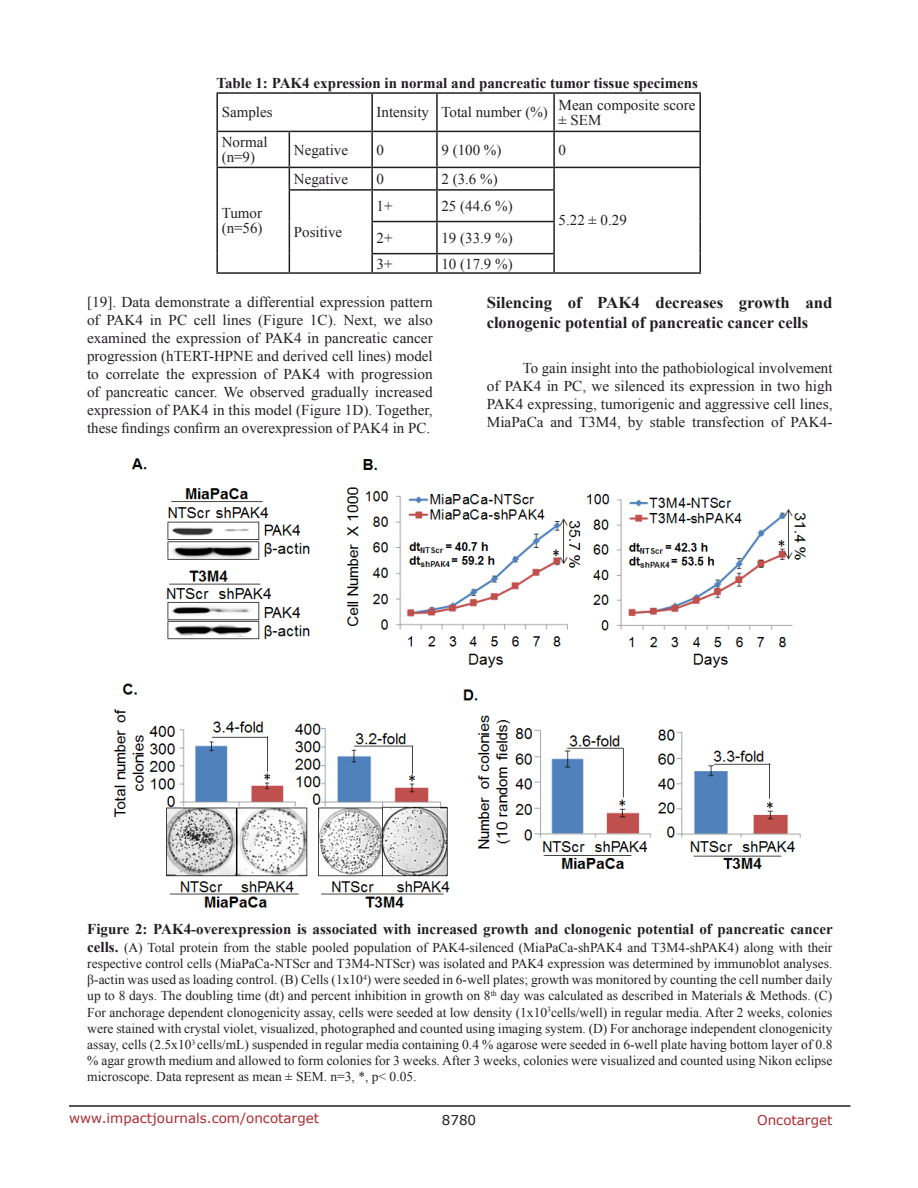
<style>
.page{position:relative;width:918px;height:1188px;background:#fff}
.page>*{position:absolute;margin:0;border:0;box-sizing:border-box;transform-origin:0 0}
.SubHeading{font:700 16.5px/19.8px "Times New Roman";color:#221f22}
.BodyText{font:15px/18px "Times New Roman";color:#221f22;text-align:justify}
.TableText{font:15px/15px "Times New Roman";color:#221f22}
.FigureText{font:700 15px "Times New Roman";color:#221f22}
.TableHeading{font:700 15px "Times New Roman";color:#221f22}
.FigureText-2{font:13.5px/16.2px "Times New Roman";color:#221f22;text-align:justify}
.t1{font:13.5px "Verdana";color:#ac2b31}
.t2{font:13.5px "Verdana";color:#221f22}
.s1{font-weight:700;font-size:15px}
</style>
<div class="page">
<hr style="left:69px;top:1105px;width:781px;height:2px;background:#231f20">
<svg style="left:218px;top:132px;width:481px;height:35px"></svg>
<svg style="left:218px;top:168px;width:481px;height:104px"></svg>
<hr style="left:371px;top:94px;width:2px;height:37px;background:#221f22">
<hr style="left:436px;top:94px;width:2px;height:37px;background:#221f22">
<hr style="left:553px;top:94px;width:2px;height:37px;background:#221f22">
<hr style="left:216px;top:131px;width:73px;height:1px;background:#221f22">
<hr style="left:289px;top:131px;width:83px;height:1px;background:#221f22">
<hr style="left:289px;top:132px;width:1px;height:35px;background:#221f22">
<hr style="left:372px;top:131px;width:65px;height:1px;background:#221f22">
<hr style="left:371px;top:132px;width:2px;height:35px;background:#221f22">
<hr style="left:437px;top:131px;width:117px;height:1px;background:#221f22">
<hr style="left:436px;top:132px;width:2px;height:35px;background:#221f22">
<hr style="left:554px;top:131px;width:147px;height:1px;background:#221f22">
<hr style="left:553px;top:132px;width:2px;height:35px;background:#221f22">
<hr style="left:216px;top:167px;width:73px;height:1px;background:#221f22">
<hr style="left:289px;top:167px;width:83px;height:1px;background:#221f22">
<svg style="left:289px;top:168px;width:1px;height:21px"></svg>
<hr style="left:372px;top:167px;width:65px;height:1px;background:#221f22">
<hr style="left:371px;top:168px;width:2px;height:21px;background:#221f22">
<hr style="left:437px;top:167px;width:117px;height:1px;background:#221f22">
<hr style="left:436px;top:168px;width:2px;height:21px;background:#221f22">
<hr style="left:554px;top:167px;width:147px;height:1px;background:#221f22">
<hr style="left:553px;top:168px;width:2px;height:21px;background:#221f22">
<hr style="left:289px;top:189px;width:83px;height:2px;background:#221f22">
<hr style="left:289px;top:191px;width:1px;height:31px;background:#221f22">
<hr style="left:372px;top:189px;width:65px;height:2px;background:#221f22">
<hr style="left:371px;top:191px;width:2px;height:30px;background:#221f22">
<hr style="left:437px;top:189px;width:118px;height:2px;background:#221f22">
<hr style="left:436px;top:191px;width:2px;height:30px;background:#221f22">
<hr style="left:553px;top:191px;width:2px;height:30px;background:#221f22">
<hr style="left:289px;top:222px;width:1px;height:32px;background:#221f22">
<hr style="left:371px;top:221px;width:66px;height:1px;background:#221f22">
<hr style="left:371px;top:222px;width:2px;height:31px;background:#221f22">
<hr style="left:437px;top:221px;width:118px;height:1px;background:#221f22">
<hr style="left:436px;top:222px;width:2px;height:31px;background:#221f22">
<hr style="left:553px;top:222px;width:2px;height:31px;background:#221f22">
<svg style="left:289px;top:254px;width:1px;height:18px"></svg>
<hr style="left:371px;top:253px;width:66px;height:1px;background:#221f22">
<svg style="left:371px;top:254px;width:2px;height:18px"></svg>
<hr style="left:437px;top:253px;width:118px;height:1px;background:#221f22">
<svg style="left:436px;top:254px;width:2px;height:18px"></svg>
<svg style="left:553px;top:254px;width:2px;height:18px"></svg>
<hr style="left:216px;top:92px;width:73px;height:2px;background:#221f22">
<hr style="left:216px;top:94px;width:2px;height:37px;background:#221f22">
<hr style="left:289px;top:92px;width:83px;height:2px;background:#221f22">
<hr style="left:372px;top:92px;width:65px;height:2px;background:#221f22">
<hr style="left:437px;top:92px;width:117px;height:2px;background:#221f22">
<hr style="left:554px;top:92px;width:147px;height:2px;background:#221f22">
<hr style="left:699px;top:94px;width:2px;height:37px;background:#221f22">
<hr style="left:216px;top:132px;width:2px;height:35px;background:#221f22">
<hr style="left:699px;top:132px;width:2px;height:35px;background:#221f22">
<hr style="left:216px;top:168px;width:2px;height:22px;background:#221f22">
<hr style="left:699px;top:168px;width:2px;height:22px;background:#221f22">
<hr style="left:216px;top:190px;width:2px;height:32px;background:#221f22">
<hr style="left:699px;top:190px;width:2px;height:32px;background:#221f22">
<hr style="left:216px;top:222px;width:2px;height:32px;background:#221f22">
<hr style="left:699px;top:222px;width:2px;height:32px;background:#221f22">
<svg style="left:216px;top:254px;width:2px;height:18px"></svg>
<svg style="left:699px;top:254px;width:2px;height:18px"></svg>
<hr style="left:216px;top:272px;width:73px;height:2px;background:#221f22">
<hr style="left:289px;top:272px;width:83px;height:2px;background:#221f22">
<hr style="left:372px;top:272px;width:65px;height:2px;background:#221f22">
<hr style="left:437px;top:272px;width:117px;height:2px;background:#221f22">
<hr style="left:554px;top:272px;width:147px;height:2px;background:#221f22">
<img style="left:113px;top:458px;width:694px;height:450px">
<p class="TableHeading" style="left:216px;top:72px;width:483px">Table 1: PAK4 expression in normal and pancreatic tumor tissue specimens</p>
<p class="TableText" style="left:222px;top:105px;width:52px">Samples</p>
<p class="TableText" style="left:377px;top:105px;width:54px">Intensity</p>
<p class="TableText" style="left:441px;top:105px;width:108px">Total number (%)</p>
<p class="TableText" style="left:559px;top:97px;width:139px">Mean composite score ± SEM</p>
<p class="TableText" style="left:222px;top:134px;width:47px">Normal</p>
<p class="TableText" style="left:222px;top:149px;width:35px">(n=9)</p>
<p class="TableText" style="left:294px;top:142px;width:56px">Negative</p>
<p class="TableText" style="left:377px;top:142px;width:9px">0</p>
<p class="TableText" style="left:441px;top:142px;width:61px">9 (100 %)</p>
<p class="TableText" style="left:559px;top:142px;width:9px">0</p>
<p class="TableText" style="left:222px;top:205px;width:42px">Tumor</p>
<p class="TableText" style="left:222px;top:220px;width:42px">(n=56)</p>
<p class="TableText" style="left:294px;top:171px;width:56px">Negative</p>
<p class="TableText" style="left:377px;top:171px;width:9px">0</p>
<p class="TableText" style="left:441px;top:171px;width:58px">2 (3.6 %)</p>
<p class="TableText" style="left:294px;top:224px;width:50px">Positive</p>
<p class="TableText" style="left:377px;top:198px;width:17px">1+</p>
<p class="TableText" style="left:441px;top:198px;width:73px">25 (44.6 %)</p>
<p class="TableText" style="left:377px;top:230px;width:17px">2+</p>
<p class="TableText" style="left:441px;top:230px;width:73px">19 (33.9 %)</p>
<p class="TableText" style="left:377px;top:256px;width:17px">3+</p>
<p class="TableText" style="left:441px;top:256px;width:73px">10 (17.9 %)</p>
<p class="TableText" style="left:559px;top:213px;width:70px">5.22 ± 0.29</p>
<p class="BodyText" style="left:87px;top:293px;width:347px">[19]. Data demonstrate a differential expression pattern of PAK4 in PC cell lines (Figure 1C). Next, we also examined the expression of PAK4 in pancreatic cancer progression (hTERT-HPNE and derived cell lines) model to correlate the expression of PAK4 with progression of pancreatic cancer. We observed gradually increased expression of PAK4 in this model (Figure 1D). Together, these findings confirm an overexpression of PAK4 in PC.</p>
<p class="SubHeading" style="left:487px;top:292px;width:347px">Silencing of PAK4 decreases growth and clonogenic potential of pancreatic cancer cells</p>
<p class="BodyText" style="left:487px;top:359px;width:347px;text-indent:36px">To gain insight into the pathobiological involvement of PAK4 in PC, we silenced its expression in two high PAK4 expressing, tumorigenic and aggressive cell lines, MiaPaCa and T3M4, by stable transfection of PAK4-</p>
<p class="FigureText" style="left:87px;top:918px;width:747px">Figure 2: PAK4-overexpression is associated with increased growth and clonogenic potential of pancreatic cancer</p>
<p class="FigureText-2" style="left:87px;top:939px;width:747px"><span class="s1">cells.</span> (A) Total protein from the stable pooled population of PAK4-silenced (MiaPaCa-shPAK4 and T3M4-shPAK4) along with their respective control cells (MiaPaCa-NTScr and T3M4-NTScr) was isolated and PAK4 expression was determined by immunoblot analyses. β-actin was used as loading control. (B) Cells (1x10<sup>4</sup>) were seeded in 6-well plates; growth was monitored by counting the cell number daily up to 8 days. The doubling time (dt) and percent inhibition in growth on 8<sup>th</sup> day was calculated as described in Materials &amp; Methods. (C)<br>For anchorage dependent clonogenicity assay, cells were seeded at low density (1x10<sup>3</sup>cells/well) in regular media. After 2 weeks, colonies were stained with crystal violet, visualized, photographed and counted using imaging system. (D) For anchorage independent clonogenicity assay, cells (2.5x10<sup>3</sup> cells/mL) suspended in regular media containing 0.4 % agarose were seeded in 6-well plate having bottom layer of 0.8 % agar growth medium and allowed to form colonies for 3 weeks. After 3 weeks, colonies were visualized and counted using Nikon eclipse microscope. Data represent as mean ± SEM. n=3, *, p&lt; 0.05.</p>
<p class="t1" style="left:69px;top:1109px;width:252px">www.impactjournals.com/oncotarget</p>
<p class="t2" style="left:442px;top:1111px;width:36px">8780</p>
<p class="t1" style="left:757px;top:1111px;width:77px">Oncotarget</p>
</div>
